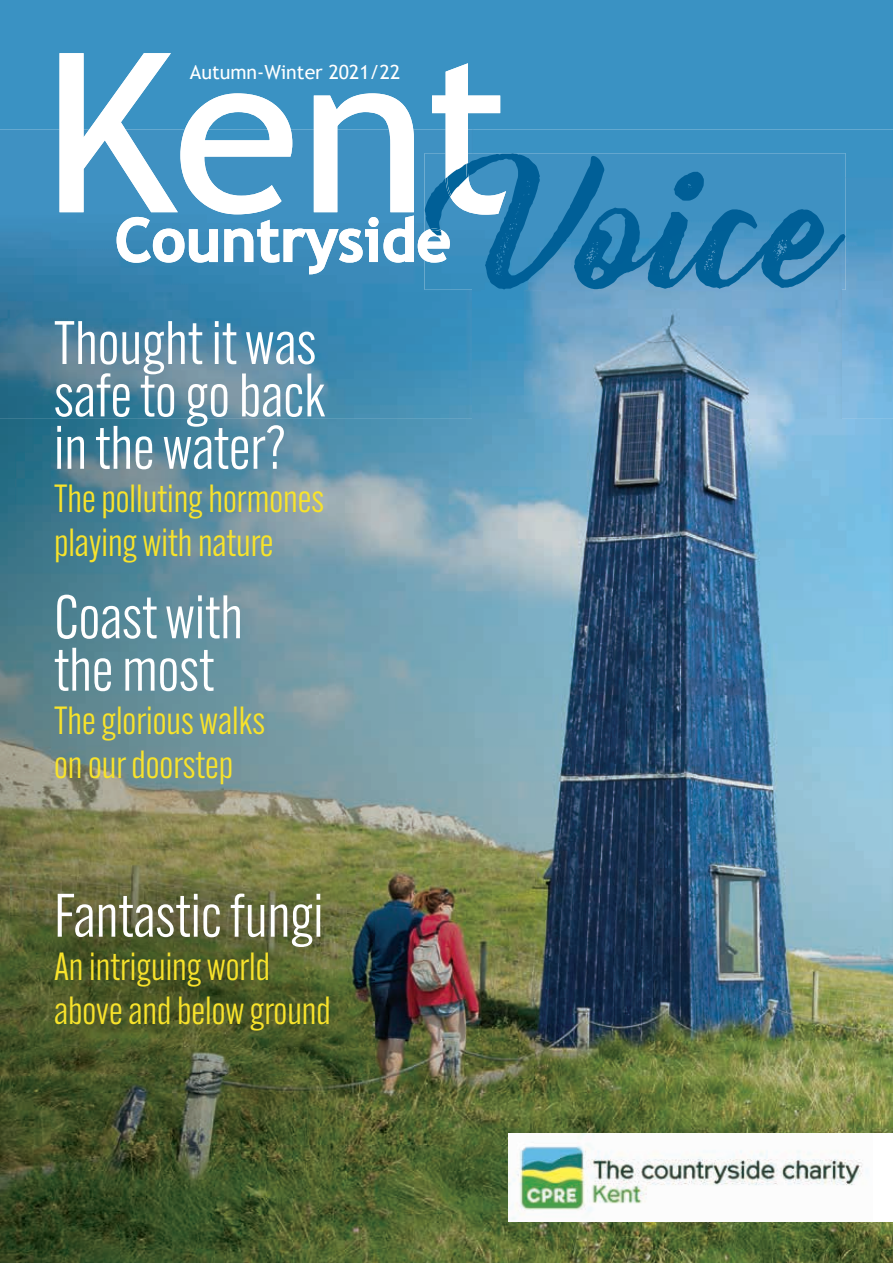
<style>
.page{position:relative;width:893px;height:1263px;background:#fff}
.page>*{position:absolute;margin:0;border:0;box-sizing:border-box;transform-origin:0 0}
.t1{font:60px/52.3px "Alternate Gothic ATF";color:#fff}
.t2{font:38.4px/43.7px "Alternate Gothic ATF";color:#f8e32b}
.t3{font:19.5px "Trebuchet MS";color:#fff}
</style>
<div class="page">
<img style="left:0;top:419px;width:893px;height:844px">
<div style="left:0;top:0;width:893px;height:130px;background:#3a92c3"></div>
<img style="left:0;top:130px;width:472px;height:289px">
<div style="left:506px;top:130px;width:387px;height:47px;background:#3a92c3"></div>
<img style="left:841px;top:177px;width:52px;height:242px">
<img style="left:472px;top:290px;width:369px;height:129px">
<div style="left:508px;top:1133px;width:385px;height:88px;background:#fff"></div>
<img style="left:509px;top:1133px;width:359px;height:87px">
<svg style="left:60px;top:53px;width:446px;height:162px;fill:#3a92c3"></svg>
<img style="left:425px;top:153px;width:421px;height:137px">
<svg style="left:117px;top:153px;width:389px;height:121px"></svg>
<img style="left:11px;top:849px;width:363px;height:224px">
<p class="t3" style="left:190px;top:60px;width:212px">Autumn-Winter 2021/22</p>
<h1 class="t1" style="left:54px;top:317px;width:273px">Thought it was safe to go back in the water?</h1>
<p class="t2" style="left:54px;top:477px;width:272px">The polluting hormones playing with nature</p>
<h1 class="t1" style="left:54px;top:591px;width:190px">Coast with the most</h1>
<p class="t2" style="left:54px;top:699px;width:213px">The glorious walks on our doorstep</p>
<h1 class="t1" style="left:54px;top:889px;width:271px">Fantastic fungi</h1>
<p class="t2" style="left:54px;top:945px;width:278px">An intriguing world above and below ground</p>
</div>
